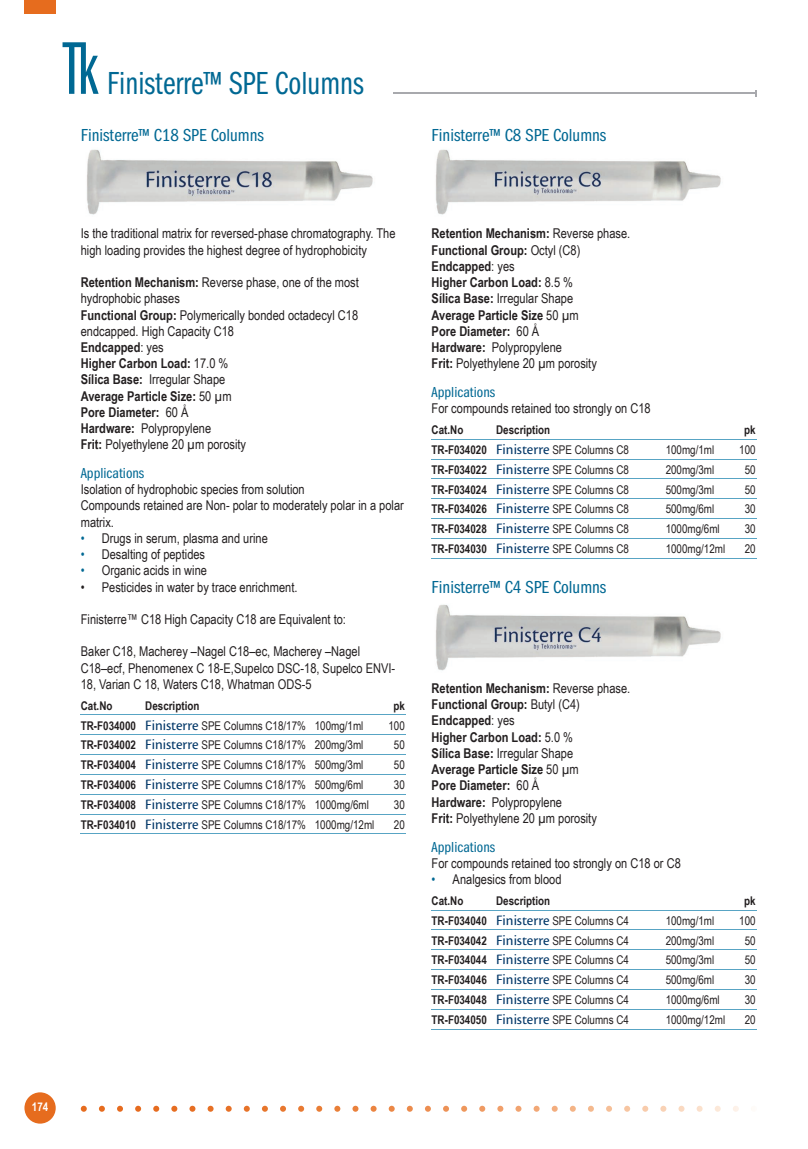
<style>
.page{position:relative;width:808px;height:1149px;background:#fff}
.page>*{position:absolute;margin:0;border:0;box-sizing:border-box;transform-origin:0 0}
.t1{font:33px "Franklin Gothic Book Cmpr";color:#006893}
.t2{font:18px "Franklin Gothic Book Cmpr";color:#006893;scale:1.1 1}
.t3{font:15px "Franklin Gothic Book Cmpr";color:#006893;scale:1.1 1}
.t4{font:13.5px/16.2px "Arial Narrow";color:#231f20}
.t5{font:700 13.5px/16.2px "Arial Narrow";color:#231f20}
.t6{font:12px "Arial Narrow";color:#231f20}
.t7{font:700 12px "Arial Narrow";color:#231f20}
.t8{font:700 12px "Arial Narrow";color:#fff}
.s1{font-weight:700}
.s2{color:#006893}
.s3{font-family:"Cronos MM 408 10";font-size:15px;color:#003667}
.s4{font-weight:400}
</style>
<div class="page">
<svg style="left:81px;top:1105px;width:658px;height:6px"></svg>
<svg style="left:63px;top:42px;width:36px;height:52px"></svg>
<div style="left:24px;top:0;width:32px;height:14px;background:#e66c1e"></div>
<div style="left:24px;top:1091px;width:32px;height:32px;background:#e66c1e;border-radius:50%"></div>
<hr style="left:81px;top:714px;width:325px;height:1px;background:#58a4c4">
<hr style="left:81px;top:734px;width:325px;height:1px;background:#58a4c4">
<hr style="left:81px;top:754px;width:325px;height:1px;background:#58a4c4">
<hr style="left:81px;top:773px;width:325px;height:1px;background:#58a4c4">
<hr style="left:81px;top:793px;width:325px;height:1px;background:#58a4c4">
<hr style="left:81px;top:813px;width:325px;height:1px;background:#58a4c4">
<hr style="left:81px;top:833px;width:325px;height:1px;background:#58a4c4">
<img style="left:87px;top:149px;width:286px;height:66px">
<hr style="left:432px;top:439px;width:325px;height:1px;background:#58a4c4">
<hr style="left:432px;top:458px;width:325px;height:1px;background:#58a4c4">
<hr style="left:432px;top:478px;width:325px;height:1px;background:#58a4c4">
<hr style="left:432px;top:498px;width:325px;height:1px;background:#58a4c4">
<hr style="left:432px;top:518px;width:325px;height:1px;background:#58a4c4">
<hr style="left:432px;top:538px;width:325px;height:1px;background:#58a4c4">
<hr style="left:432px;top:557px;width:325px;height:1px;background:#58a4c4">
<hr style="left:432px;top:909px;width:325px;height:1px;background:#58a4c4">
<hr style="left:432px;top:929px;width:325px;height:1px;background:#58a4c4">
<hr style="left:432px;top:949px;width:325px;height:1px;background:#58a4c4">
<hr style="left:432px;top:968px;width:325px;height:1px;background:#58a4c4">
<hr style="left:432px;top:988px;width:325px;height:1px;background:#58a4c4">
<hr style="left:432px;top:1008px;width:325px;height:1px;background:#58a4c4">
<hr style="left:432px;top:1028px;width:325px;height:1px;background:#58a4c4">
<img style="left:436px;top:149px;width:285px;height:66px">
<img style="left:436px;top:604px;width:285px;height:67px">
<hr style="left:393px;top:92px;width:363px;height:2px;background:#a8a9ad">
<h1 class="t1" style="left:107px;top:65px;width:258px">Finisterre™ SPE Columns</h1>
<h2 class="t2" style="left:81px;top:125px;width:168px">Finisterre™ C18 SPE Columns</h2>
<h2 class="t2" style="left:432px;top:125px;width:160px">Finisterre™ C8 SPE Columns</h2>
<p class="t8" style="left:32px;top:1097px;width:18px">174</p>
<p class="t4" style="left:81px;top:225px;width:316px">Is the traditional matrix for reversed-phase chromatography. The high loading provides the highest degree of hydrophobicity</p>
<p class="t4" style="left:81px;top:274px;width:280px"><span class="s1">Retention Mechanism:</span> Reverse phase, one of the most hydrophobic phases<br><span class="s1">Functional Group:</span> Polymerically bonded octadecyl C18 endcapped. High Capacity C18<br><span class="s1">Endcapped</span>: yes<br><span class="s1">Higher Carbon Load:</span> 17.0 %<br><span class="s1">Sílica Base:</span> Irregular Shape<br><span class="s1">Average Particle Size:</span> 50 µm<br><span class="s1">Pore Diameter:</span> 60 Å<br><span class="s1">Hardware:</span> Polypropylene<br><span class="s1">Frit:</span> Polyethylene 20 µm porosity</p>
<p class="t3" style="left:81px;top:465px;width:59px">Applications</p>
<p class="t4" style="left:81px;top:481px;width:325px">Isolation of hydrophobic species from solution<br>Compounds retained are Non- polar to moderately polar in a polar matrix.</p>
<p class="t4" style="left:81px;top:529px;width:189px"><span class="s2">•</span> Drugs in serum, plasma and urine</p>
<p class="t4" style="left:81px;top:545px;width:126px"><span class="s2">•</span> Desalting of peptides</p>
<p class="t4" style="left:81px;top:562px;width:128px"><span class="s2">•</span> Organic acids in wine</p>
<p class="t4" style="left:81px;top:578px;width:218px">• Pesticides in water by trace enrichment.</p>
<p class="t4" style="left:81px;top:610px;width:267px">Finisterre™ C18 High Capacity C18 are Equivalent to:</p>
<p class="t4" style="left:81px;top:643px;width:316px">Baker C18, Macherey –Nagel C18–ec, Macherey –Nagel<br>C18–ecf, Phenomenex C 18-E,Supelco DSC-18, Supelco ENVI-<br>18, Varian C 18, Waters C18, Whatman ODS-5</p>
<p class="t7" style="left:81px;top:696px;width:33px">Cat.No</p>
<p class="t7" style="left:145px;top:696px;width:56px">Description</p>
<p class="t7" style="left:393px;top:696px;width:13px">pk</p>
<p class="t6" style="left:81px;top:716px;width:284px"><span class="s1">TR-F034000</span> <span class="s3">Finisterre</span> SPE Columns C18/17% 100mg/1ml</p>
<p class="t6" style="left:388px;top:716px;width:18px">100</p>
<p class="t6" style="left:81px;top:736px;width:284px"><span class="s1">TR-F034002</span> <span class="s3">Finisterre</span> SPE Columns C18/17% 200mg/3ml</p>
<p class="t6" style="left:394px;top:736px;width:12px">50</p>
<p class="t6" style="left:81px;top:756px;width:284px"><span class="s1">TR-F034004</span> <span class="s3">Finisterre</span> SPE Columns C18/17% 500mg/3ml</p>
<p class="t6" style="left:394px;top:756px;width:12px">50</p>
<p class="t6" style="left:81px;top:775px;width:284px"><span class="s1">TR-F034006</span> <span class="s3">Finisterre</span> SPE Columns C18/17% 500mg/6ml</p>
<p class="t6" style="left:394px;top:775px;width:12px">30</p>
<p class="t6" style="left:81px;top:795px;width:290px"><span class="s1">TR-F034008</span> <span class="s3">Finisterre</span> SPE Columns C18/17% 1000mg/6ml</p>
<p class="t6" style="left:394px;top:795px;width:12px">30</p>
<p class="t6" style="left:81px;top:815px;width:295px"><span class="s1">TR-F034010</span> <span class="s3">Finisterre</span> SPE Columns C18/17% 1000mg/12ml</p>
<p class="t6" style="left:394px;top:815px;width:12px">20</p>
<p class="t5" style="left:432px;top:225px;width:200px">Retention Mechanism: <span class="s4">Reverse phase.<br></span>Functional Group: <span class="s4">Octyl (C8)<br></span>Endcapped<span class="s4">: yes<br></span>Higher Carbon Load: <span class="s4">8.5 %<br></span>Sílica Base: <span class="s4">Irregular Shape<br></span>Average Particle Size <span class="s4">50 µm<br></span>Pore Diameter: <span class="s4">60 Å<br></span>Hardware: <span class="s4">Polypropylene<br></span>Frit: <span class="s4">Polyethylene 20 µm porosity</span></p>
<p class="t3" style="left:432px;top:384px;width:59px">Applications</p>
<p class="t4" style="left:432px;top:400px;width:221px">For compounds retained too strongly on C18</p>
<p class="t7" style="left:432px;top:421px;width:33px">Cat.No</p>
<p class="t7" style="left:496px;top:421px;width:56px">Description</p>
<p class="t7" style="left:744px;top:421px;width:13px">pk</p>
<p class="t6" style="left:432px;top:441px;width:199px"><span class="s1">TR-F034020</span> <span class="s3">Finisterre</span> SPE Columns C8</p>
<p class="t6" style="left:666px;top:441px;width:50px">100mg/1ml</p>
<p class="t6" style="left:739px;top:441px;width:18px">100</p>
<p class="t6" style="left:432px;top:460px;width:199px"><span class="s1">TR-F034022</span> <span class="s3">Finisterre</span> SPE Columns C8</p>
<p class="t6" style="left:666px;top:460px;width:50px">200mg/3ml</p>
<p class="t6" style="left:745px;top:460px;width:12px">50</p>
<p class="t6" style="left:432px;top:480px;width:199px"><span class="s1">TR-F034024</span> <span class="s3">Finisterre</span> SPE Columns C8</p>
<p class="t6" style="left:666px;top:480px;width:50px">500mg/3ml</p>
<p class="t6" style="left:745px;top:480px;width:12px">50</p>
<p class="t6" style="left:432px;top:500px;width:199px"><span class="s1">TR-F034026</span> <span class="s3">Finisterre</span> SPE Columns C8</p>
<p class="t6" style="left:666px;top:500px;width:50px">500mg/6ml</p>
<p class="t6" style="left:745px;top:500px;width:12px">30</p>
<p class="t6" style="left:432px;top:520px;width:199px"><span class="s1">TR-F034028</span> <span class="s3">Finisterre</span> SPE Columns C8</p>
<p class="t6" style="left:666px;top:520px;width:56px">1000mg/6ml</p>
<p class="t6" style="left:745px;top:520px;width:12px">30</p>
<p class="t6" style="left:432px;top:540px;width:199px"><span class="s1">TR-F034030</span> <span class="s3">Finisterre</span> SPE Columns C8</p>
<p class="t6" style="left:666px;top:540px;width:61px">1000mg/12ml</p>
<p class="t6" style="left:745px;top:540px;width:12px">20</p>
<h2 class="t2" style="left:432px;top:576px;width:160px">Finisterre™ C4 SPE Columns</h2>
<p class="t5" style="left:432px;top:679px;width:200px">Retention Mechanism: <span class="s4">Reverse phase.<br></span>Functional Group: <span class="s4">Butyl (C4)<br></span>Endcapped<span class="s4">: yes<br></span>Higher Carbon Load: <span class="s4">5.0 %<br></span>Sílica Base: <span class="s4">Irregular Shape<br></span>Average Particle Size <span class="s4">50 µm<br></span>Pore Diameter: <span class="s4">60 Å<br></span>Hardware: <span class="s4">Polypropylene<br></span>Frit: <span class="s4">Polyethylene 20 µm porosity</span></p>
<p class="t3" style="left:432px;top:838px;width:59px">Applications</p>
<p class="t4" style="left:432px;top:854px;width:251px">For compounds retained too strongly on C18 or C8</p>
<p class="t4" style="left:432px;top:870px;width:131px"><span class="s2">•</span> Analgesics from blood</p>
<p class="t7" style="left:432px;top:891px;width:33px">Cat.No</p>
<p class="t7" style="left:496px;top:891px;width:56px">Description</p>
<p class="t7" style="left:744px;top:891px;width:13px">pk</p>
<p class="t6" style="left:432px;top:911px;width:199px"><span class="s1">TR-F034040</span> <span class="s3">Finisterre</span> SPE Columns C4</p>
<p class="t6" style="left:666px;top:911px;width:50px">100mg/1ml</p>
<p class="t6" style="left:739px;top:911px;width:18px">100</p>
<p class="t6" style="left:432px;top:931px;width:199px"><span class="s1">TR-F034042</span> <span class="s3">Finisterre</span> SPE Columns C4</p>
<p class="t6" style="left:666px;top:931px;width:50px">200mg/3ml</p>
<p class="t6" style="left:745px;top:931px;width:12px">50</p>
<p class="t6" style="left:432px;top:951px;width:199px"><span class="s1">TR-F034044</span> <span class="s3">Finisterre</span> SPE Columns C4</p>
<p class="t6" style="left:666px;top:951px;width:50px">500mg/3ml</p>
<p class="t6" style="left:745px;top:951px;width:12px">50</p>
<p class="t6" style="left:432px;top:970px;width:199px"><span class="s1">TR-F034046</span> <span class="s3">Finisterre</span> SPE Columns C4</p>
<p class="t6" style="left:666px;top:970px;width:50px">500mg/6ml</p>
<p class="t6" style="left:745px;top:970px;width:12px">30</p>
<p class="t6" style="left:432px;top:990px;width:199px"><span class="s1">TR-F034048</span> <span class="s3">Finisterre</span> SPE Columns C4</p>
<p class="t6" style="left:666px;top:990px;width:56px">1000mg/6ml</p>
<p class="t6" style="left:745px;top:990px;width:12px">30</p>
<p class="t6" style="left:432px;top:1010px;width:199px"><span class="s1">TR-F034050</span> <span class="s3">Finisterre</span> SPE Columns C4</p>
<p class="t6" style="left:666px;top:1010px;width:61px">1000mg/12ml</p>
<p class="t6" style="left:745px;top:1010px;width:12px">20</p>
</div>
